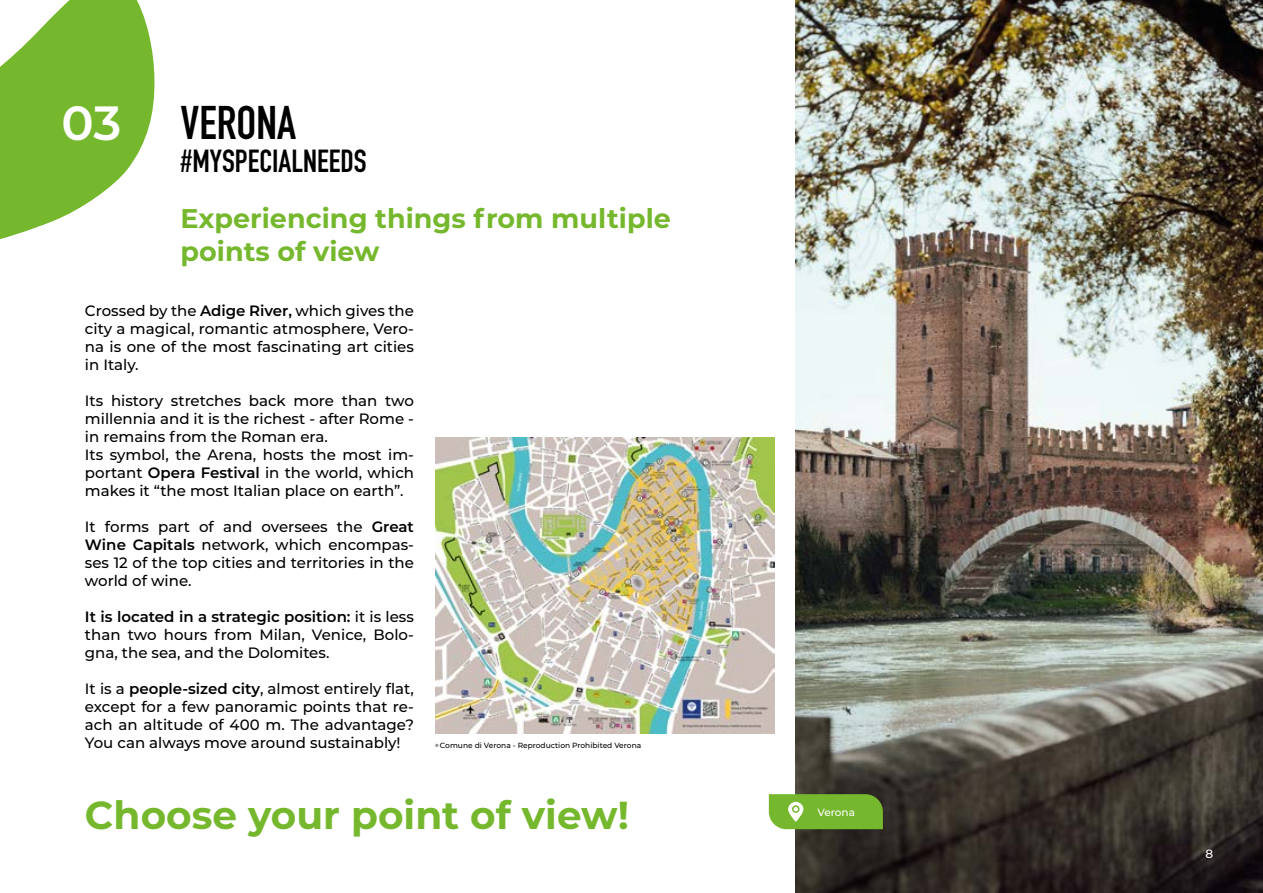
<style>
.page{position:relative;width:1263px;height:893px;background:#fff}
.page>*{position:absolute;margin:0;border:0;box-sizing:border-box;transform-origin:0 0}
.t1{font:700 46.5px "DIN Condensed";color:#000}
.t2{font:700 39px "Montserrat";color:#76b82d}
.t3{font:700 31.5px "DIN Condensed";color:#000}
.t4{font:700 27px/33px "Montserrat";color:#76b82d}
.t5{font:500 15px/18px "Montserrat";color:#000;text-align:justify}
.t6{font:500 12px "Montserrat";color:#fff}
.t7{font:500 10.5px "Montserrat";color:#fff}
.t8{font:500 7.5px "Montserrat";color:#000}
.s1{font-family:"Montserrat";font-weight:600;font-size:48px;color:#fff}
.s2{font-weight:600}
</style>
<div class="page">
<svg style="left:0;top:0;width:155px;height:239px"></svg>
<img style="left:795px;top:0;width:468px;height:893px">
<svg style="left:769px;top:794px;width:114px;height:35px;background:#7cb939"></svg>
<img style="left:435px;top:438px;width:339px;height:296px">
<h1 class="t1" style="left:62px;top:92px;width:236px"><span class="s1">03</span> VERONA</h1>
<h3 class="t3" style="left:181px;top:140px;width:187px">#MYSPECIALNEEDS</h3>
<h3 class="t4" style="left:181px;top:201px;width:492px">Experiencing things from multiple points of view</h3>
<p class="t5" style="left:85px;top:301px;width:330px">Crossed by the <span class="s2">Adige River,</span> which gives the city a magical, romantic atmosphere, Vero&shy;na is one of the most fascinating art cities in Italy.</p>
<p class="t5" style="left:85px;top:391px;width:331px;text-align:left">Its history stretches back more than two millennia and it is the richest - after Rome - in remains from the Roman era.<br>Its symbol, the Arena, hosts the most im&shy;portant <span class="s2">Opera Festival</span> in the world, which makes it “the most Italian place on earth”.</p>
<p class="t5" style="left:85px;top:517px;width:331px">It forms part of and oversees the <span class="s2">Great Wine Capitals</span> network, which encompas&shy;ses 12 of the top cities and territories in the world of wine.</p>
<p class="t5" style="left:85px;top:607px;width:331px"><span class="s2">It is located in a strategic position:</span> it is less than two hours from Milan, Venice, Bolo&shy;gna, the sea, and the Dolomites.</p>
<p class="t5" style="left:85px;top:679px;width:331px">It is a <span class="s2">people-sized city</span>, almost entirely flat, except for a few panoramic points that re&shy;ach an altitude of 400 m. The advantage?<br>You can always move around sustainably!</p>
<p class="t8" style="left:435px;top:740px;width:208px"><sup>®</sup> Comune di Verona - Reproduction Prohibited Verona</p>
<h2 class="t2" style="left:85px;top:787px;width:546px">Choose your point of view!</h2>
<p class="t7" style="left:817px;top:805px;width:39px">Verona</p>
<p class="t6" style="left:1205px;top:845px;width:9px">8</p>
</div>
